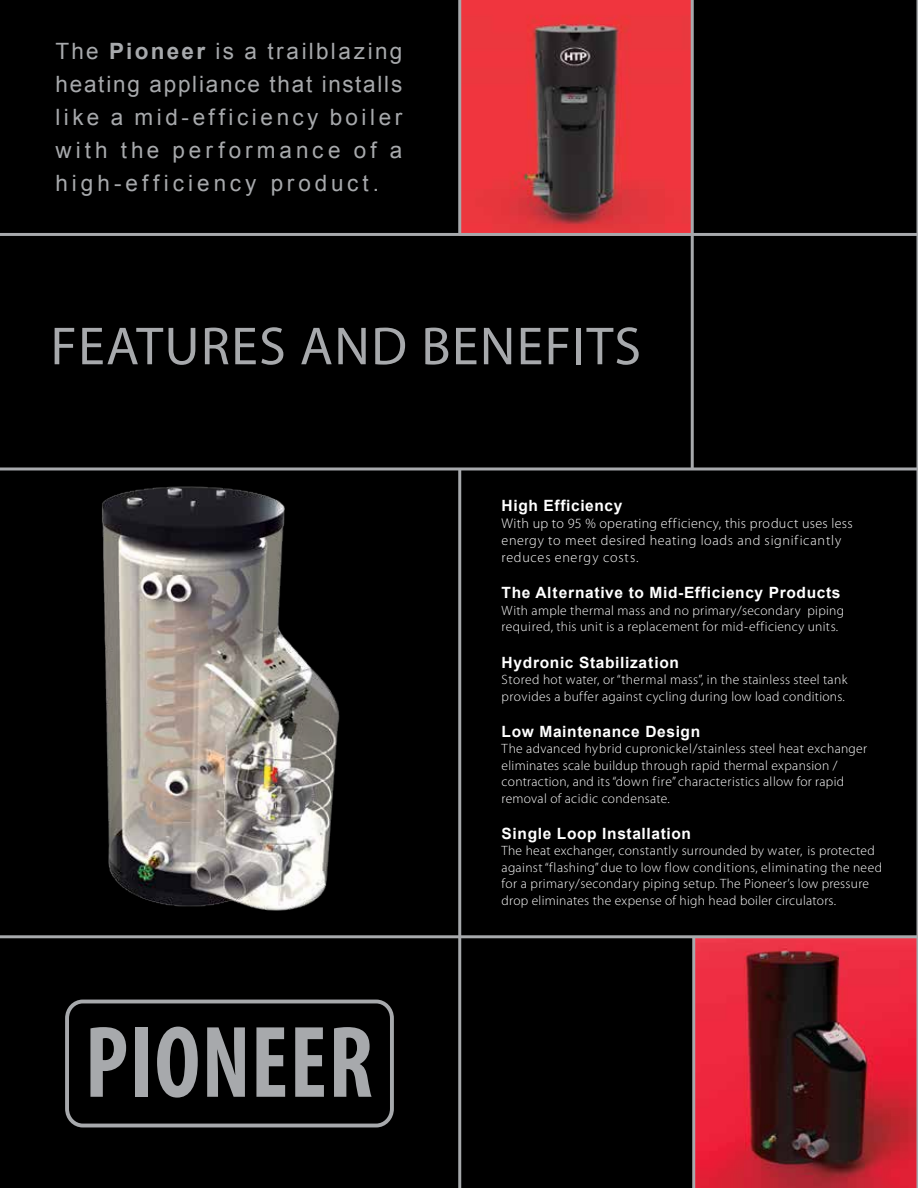
<style>
.page{position:relative;width:918px;height:1188px;background:#fff}
.page>*{position:absolute;margin:0;border:0;box-sizing:border-box;transform-origin:0 0}
.t1{font:54px "Myriad Pro";letter-spacing:.025em;color:#a7a9ac}
.t2{font:22.5px/33px "Arial";letter-spacing:.18em;color:#a7a9ac;text-align:justify}
.t3{font:700 15.6px "Arial";letter-spacing:.04em;color:#fff}
.t4{font:300 14.1px/17.2px "Myriad Pro";letter-spacing:.04em;color:#fff}
.t5{font:300 13.5px/16.5px "Myriad Pro";letter-spacing:.02em;color:#fff}
.s1{font-weight:700}
</style>
<div class="page">
<div style="left:0;top:0;width:916px;height:1188px;background:#000"></div>
<img style="left:695px;top:938px;width:221px;height:250px">
<img style="left:461px;top:0;width:230px;height:233px">
<img style="left:102px;top:486px;width:238px;height:425px">
<hr style="left:0;top:467px;width:917px;height:3px;background:#a7a9ac">
<hr style="left:458px;top:470px;width:3px;height:718px;background:#a7a9ac">
<hr style="left:692px;top:936px;width:3px;height:252px;background:#a7a9ac">
<hr style="left:916px;top:0;width:2px;height:1188px;background:#a7a9ac">
<hr style="left:0;top:935px;width:918px;height:3px;background:#a7a9ac">
<hr style="left:458px;top:0;width:3px;height:234px;background:#a7a9ac">
<hr style="left:0;top:233px;width:917px;height:3px;background:#a7a9ac">
<hr style="left:691px;top:0;width:3px;height:468px;background:#a7a9ac">
<div style="left:65px;top:1000px;width:329px;height:127px;border:4px solid #a7a9ac;border-radius:16px"></div>
<svg style="left:90px;top:1027px;width:36px;height:70px"></svg>
<div style="left:135px;top:1027px;width:13px;height:70px;background:#a7a9ac"></div>
<svg style="left:157px;top:1027px;width:41px;height:71px"></svg>
<svg style="left:207px;top:1027px;width:38px;height:70px"></svg>
<svg style="left:256px;top:1027px;width:29px;height:70px"></svg>
<svg style="left:295px;top:1027px;width:29px;height:70px"></svg>
<svg style="left:334px;top:1027px;width:38px;height:70px"></svg>
<h2 class="t2" style="left:55px;top:35px;width:348px">The <span class="s1">Pioneer</span> is a trailblazing heating appliance that installs like a mid-efficiency boiler with the performance of a high-efficiency product.</h2>
<h1 class="t1" style="left:51px;top:313px;width:592px">FEATURES AND BENEFITS</h1>
<p class="t3" style="left:502px;top:495px;width:122px">High Efficiency</p>
<p class="t4" style="left:502px;top:514px;width:353px">With up to 95 % operating efficiency, this product uses less energy to meet desired heating loads and significantly reduces energy costs.</p>
<p class="t3" style="left:502px;top:583px;width:340px">The Alternative to Mid-Efficiency Products</p>
<p class="t5" style="left:502px;top:602px;width:344px">With ample thermal mass and no primary/secondary piping required, this unit is a replacement for mid-efficiency units.</p>
<p class="t3" style="left:502px;top:652px;width:179px">Hydronic Stabilization</p>
<p class="t5" style="left:502px;top:671px;width:347px">Stored hot water, or “thermal mass”, in the stainless steel tank provides a buffer against cycling during low load conditions.</p>
<p class="t3" style="left:502px;top:721px;width:200px">Low Maintenance Design</p>
<p class="t5" style="left:502px;top:740px;width:367px">The advanced hybrid cupronickel/stainless steel heat exchanger eliminates scale buildup through rapid thermal expansion / contraction, and its “down fire” characteristics allow for rapid removal of acidic condensate.</p>
<p class="t3" style="left:502px;top:823px;width:191px">Single Loop Installation</p>
<p class="t5" style="left:502px;top:842px;width:382px">The heat exchanger, constantly surrounded by water, is protected against “flashing” due to low flow conditions, eliminating the need for a primary/secondary piping setup. The Pioneer’s low pressure drop eliminates the expense of high head boiler circulators.</p>
</div>
